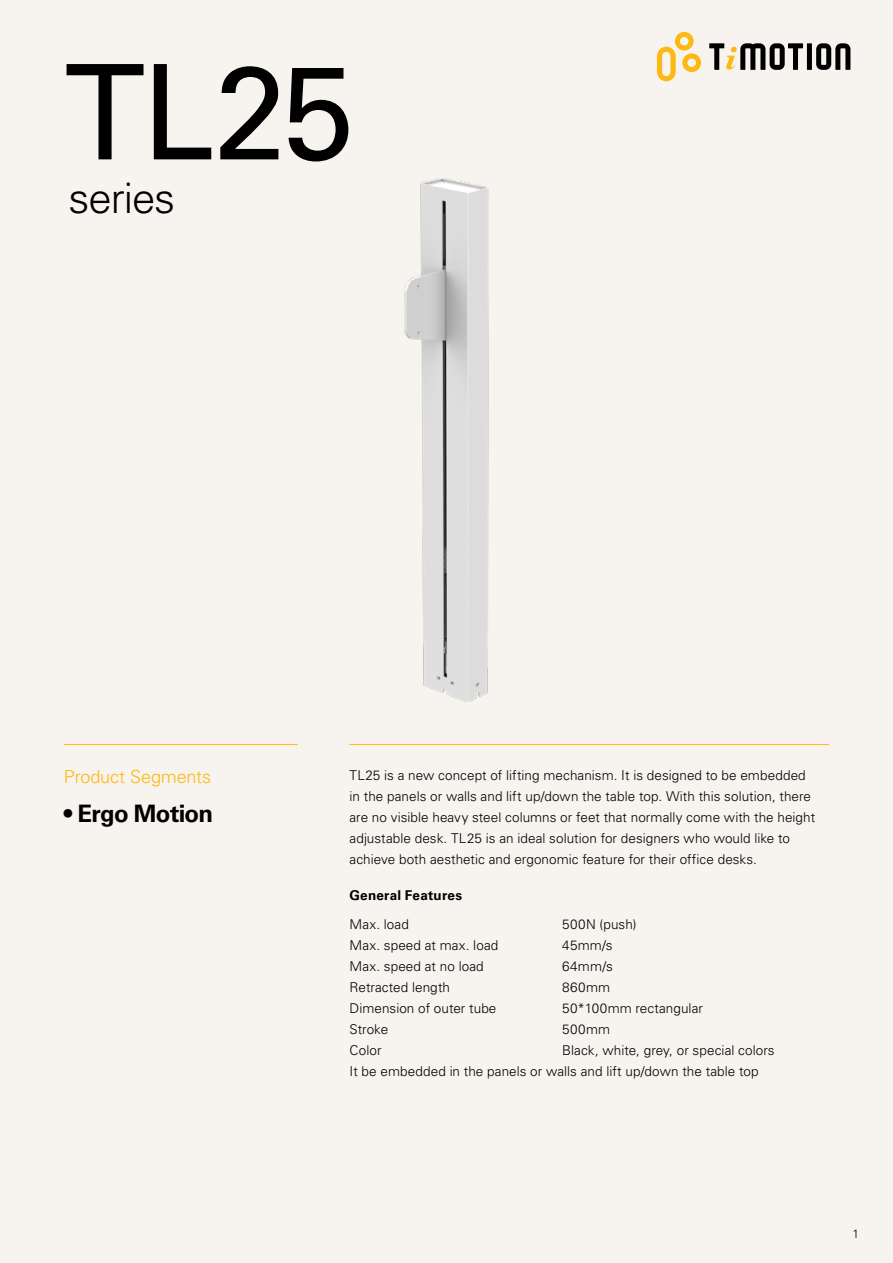
<style>
.page{position:relative;width:893px;height:1263px;background:#f7f3ef}
.page>*{position:absolute;margin:0;border:0;box-sizing:border-box;transform-origin:0 0}
.t1{font:132px "Univers LT Std";color:#000}
.t2{font:300 42px "Univers LT Std";letter-spacing:-.025em;color:#000}
.t3{font:700 24px "Univers LT Std";letter-spacing:-.03em;color:#000}
.t4{font:300 18px "Univers LT Std";letter-spacing:-.005em;color:#fdb812}
.t5{font:300 13.5px/21px "Univers LT Std";letter-spacing:.005em;color:#000}
.t6{font:700 13.5px "Univers LT Std";letter-spacing:.015em;color:#000}
.t7{font:300 12px "Univers LT Std";color:#000}
</style>
<div class="page">
<svg style="left:657px;top:32px;width:44px;height:49px"></svg>
<div style="left:807px;top:43px;width:5px;height:27px;background:#000"></div>
<svg style="left:816px;top:43px;width:34px;height:27px"></svg>
<svg style="left:709px;top:43px;width:94px;height:27px"></svg>
<hr style="left:350px;top:744px;width:479px;height:1px;background:#fdb812">
<hr style="left:64px;top:744px;width:234px;height:1px;background:#fdb812">
<img style="left:404px;top:178px;width:84px;height:524px">
<h1 class="t1" style="left:64px;top:34px;width:292px">TL25</h1>
<h2 class="t2" style="left:69px;top:173px;width:108px">series</h2>
<h3 class="t4" style="left:64px;top:766px;width:149px">Product Segments</h3>
<h3 class="t3" style="left:64px;top:799px;width:151px">• Ergo Motion</h3>
<p class="t5" style="left:350px;top:765px;width:467px">TL25 is a new concept of lifting mechanism. It is designed to be embedded in the panels or walls and lift up/down the table top. With this solution, there are no visible heavy steel columns or feet that normally come with the height adjustable desk. TL25 is an ideal solution for designers who would like to achieve both aesthetic and ergonomic feature for their office desks.</p>
<p class="t6" style="left:350px;top:887px;width:114px">General Features</p>
<p class="t5" style="left:350px;top:914px;width:61px">Max. load</p>
<p class="t5" style="left:562px;top:914px;width:76px">500N (push)</p>
<p class="t5" style="left:350px;top:935px;width:150px">Max. speed at max. load</p>
<p class="t5" style="left:562px;top:935px;width:52px">45mm/s</p>
<p class="t5" style="left:350px;top:956px;width:136px">Max. speed at no load</p>
<p class="t5" style="left:562px;top:956px;width:52px">64mm/s</p>
<p class="t5" style="left:350px;top:977px;width:102px">Retracted length</p>
<p class="t5" style="left:562px;top:977px;width:49px">860mm</p>
<p class="t5" style="left:350px;top:998px;width:148px">Dimension of outer tube</p>
<p class="t5" style="left:562px;top:998px;width:142px">50*100mm rectangular</p>
<p class="t5" style="left:350px;top:1019px;width:40px">Stroke</p>
<p class="t5" style="left:562px;top:1019px;width:49px">500mm</p>
<p class="t5" style="left:350px;top:1040px;width:34px">Color</p>
<p class="t5" style="left:350px;top:1040px;width:427px;text-indent:213px">Black, white, grey, or special colors<br>It be embedded in the panels or walls and lift up/down the table top</p>
<p class="t7" style="left:852px;top:1226px;width:8px">1</p>
</div>
